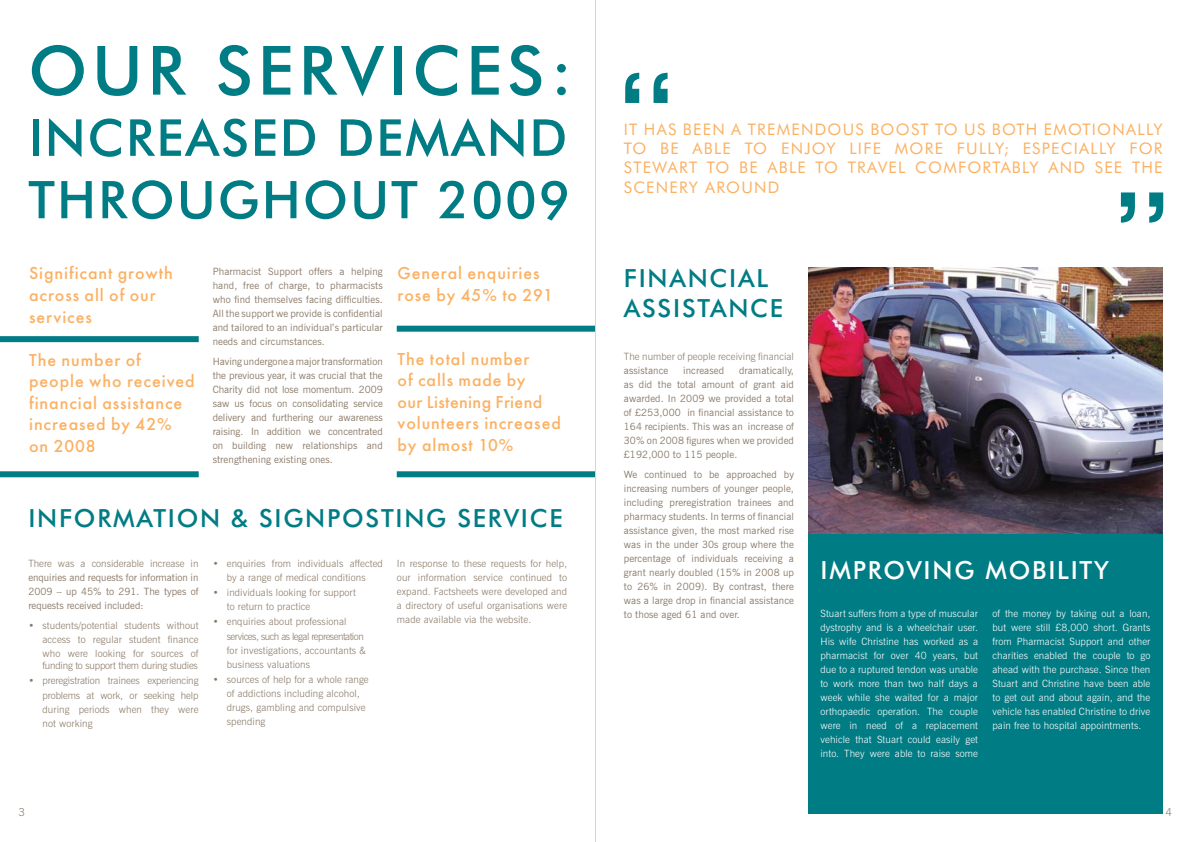
<style>
.page{position:relative;width:1191px;height:842px;background:#fff}
.page>*{position:absolute;margin:0;border:0;box-sizing:border-box;transform-origin:0 0}
.t1{font:117px "Astute S Si";color:#007c85}
.t2{font:500 68px "Futura BT";letter-spacing:.07em;color:#007c85}
.t3{font:500 52px "Futura BT";letter-spacing:.045em;color:#007c85}
.t4{font:500 51px "Futura BT";letter-spacing:.035em;color:#007c85}
.t5{font:500 25px/30px "Futura BT";letter-spacing:.07em;color:#007c85}
.t6{font:500 25px "Futura BT";letter-spacing:.07em;color:#fff}
.t7{font:18px/21.6px "Futura Mdm";letter-spacing:.05em;color:#fbb163}
.t8{font:16px/19.2px "Futura BT";letter-spacing:.08em;color:#fbb163;text-align:justify}
.t9{font:300 11px "News Gothic BT";color:#8a7967}
.t10{font:10px/14px "News Gothic BT";letter-spacing:.01em;color:#8a7967;text-align:justify}
.t11{font:300 10px/14px "News Gothic BT";letter-spacing:.01em;color:#8a7967}
.t12{font:300 10px/14px "News Gothic BT";letter-spacing:.01em;color:#fff;text-align:justify}
.t13{font:300 10px/15px "News Gothic BT";letter-spacing:-.01em;color:#8a7967;text-align:right}
.t14{font:300 10px/15px "News Gothic BT";letter-spacing:-.05em;color:#8a7967}
.t15{font:300 10px "News Gothic BT";letter-spacing:-.02em;color:#8a7967}
</style>
<div class="page">
<div style="left:808px;top:527px;width:354px;height:287px;background:#007c85"></div>
<img style="left:808px;top:267px;width:354px;height:267px">
<div style="left:0;top:336px;width:199px;height:6px;background:#007c85"></div>
<div style="left:0;top:471px;width:199px;height:6px;background:#007c85"></div>
<div style="left:397px;top:326px;width:198px;height:6px;background:#007c85"></div>
<div style="left:397px;top:471px;width:198px;height:6px;background:#007c85"></div>
<hr style="left:595px;top:0;width:1px;height:842px;background:#d1d3d4">
<h2 class="t2" style="left:28px;top:29px;width:546px">OUR SERVICES:</h2>
<h3 class="t4" style="left:28px;top:107px;width:540px">INCREASED DEMAND</h3>
<h3 class="t3" style="left:28px;top:168px;width:543px">THROUGHOUT 2009</h3>
<h3 class="t7" style="left:29px;top:264px;width:145px">Significant growth across all of our services</h3>
<h3 class="t7" style="left:29px;top:350px;width:167px">The number of people who received financial assistance increased by 42% on 2008</h3>
<p class="t10" style="left:213px;top:264px;width:172px">Pharmacist Support offers a helping hand, free of charge, to pharmacists who find themselves facing difficulties.<br>All the support we provide is confidential and tailored to an individual’s particular needs and circumstances.</p>
<p class="t10" style="left:213px;top:354px;width:172px">Having undergone a major transformation the previous year, it was crucial that the Charity did not lose momentum. 2009 saw us focus on consolidating service delivery and furthering our awareness raising. In addition we concentrated on building new relationships and strengthening existing ones.</p>
<h3 class="t7" style="left:397px;top:264px;width:157px">General enquiries rose by 45% to 291</h3>
<h3 class="t7" style="left:397px;top:349px;width:165px">The total number<br>of calls made by<br>our Listening Friend volunteers increased by almost 10%</h3>
<h3 class="t5" style="left:28px;top:503px;width:536px">INFORMATION &amp; SIGNPOSTING SERVICE</h3>
<p class="t11" style="left:213px;top:557px;width:172px;text-align:center">• enquiries from individuals affected by a range of medical conditions</p>
<p class="t11" style="left:227px;top:586px;width:131px;text-indent:-14px">• individuals looking for support to return to practice</p>
<p class="t14" style="left:227px;top:614px;width:138px;text-indent:-14px">• enquiries about professional services, such as legal representation</p>
<p class="t11" style="left:227px;top:644px;width:140px">for investigations, accountants &amp; business valuations</p>
<p class="t11" style="left:227px;top:673px;width:143px;text-indent:-14px">• sources of help for a whole range of addictions including alcohol, drugs, gambling and compulsive spending</p>
<p class="t11" style="left:397px;top:557px;width:172px;text-align:justify">In response to these requests for help, our information service continued to expand. Factsheets were developed and a directory of useful organisations were made available via the website.</p>
<p class="t11" style="left:28px;top:557px;width:172px">There was a considerable increase in</p>
<p class="t10" style="left:28px;top:571px;width:172px">enquiries and requests for information in 2009 – up 45% to 291. The types of requests received included:</p>
<p class="t11" style="left:43px;top:619px;width:157px;text-align:justify;text-indent:-14px">• students/potential students without access to regular student finance who were looking for sources of</p>
<p class="t15" style="left:43px;top:660px;width:157px">funding to support them during studies</p>
<p class="t13" style="left:28px;top:673px;width:172px">• preregistration trainees experiencing problems at work, or seeking help</p>
<p class="t11" style="left:43px;top:703px;width:157px">during periods when they were not working</p>
<h1 class="t1" style="left:616px;top:45px;width:62px">“</h1>
<h3 class="t8" style="left:624px;top:120px;width:540px">IT HAS BEEN A TREMENDOUS BOOST TO US BOTH EMOTIONALLY TO BE ABLE TO ENJOY LIFE MORE FULLY; ESPECIALLY FOR STEWART TO BE ABLE TO TRAVEL COMFORTABLY AND SEE THE SCENERY AROUND</h3>
<h1 class="t1" style="left:1111px;top:164px;width:62px">”</h1>
<h3 class="t5" style="left:624px;top:262px;width:161px">FINANCIAL<br>ASSISTANCE</h3>
<p class="t11" style="left:624px;top:350px;width:172px">The number of people receiving financial</p>
<p class="t10" style="left:624px;top:364px;width:46px">assistance</p>
<p class="t10" style="left:683px;top:364px;width:42px">increased</p>
<p class="t10" style="left:624px;top:364px;width:172px;text-indent:115px">dramatically, as did the total amount of grant aid awarded. In 2009 we provided a total of £253,000 in financial assistance to 164 recipients. This was an increase of 30% on 2008 figures when we provided £192,000 to 115 people.</p>
<p class="t10" style="left:624px;top:468px;width:172px">We continued to be approached by increasing numbers of younger people, including preregistration trainees and pharmacy students. In terms of financial assistance given, the most marked rise was in the under 30s group where the percentage of individuals receiving a grant nearly doubled (15% in 2008 up to 26% in 2009). By contrast, there was a large drop in financial assistance to those aged 61 and over.</p>
<h3 class="t6" style="left:820px;top:555px;width:290px">IMPROVING MOBILITY</h3>
<p class="t12" style="left:820px;top:607px;width:159px">Stuart suffers from a type of muscular dystrophy and is a wheelchair user.<br>His wife Christine has worked as a pharmacist for over 40 years, but due to a ruptured tendon was unable to work more than two half days a week while she waited for a major orthopaedic operation. The couple were in need of a replacement vehicle that Stuart could easily get into. They were able to raise some</p>
<p class="t12" style="left:992px;top:607px;width:159px">of the money by taking out a loan, but were still £8,000 short. Grants from Pharmacist Support and other charities enabled the couple to go ahead with the purchase. Since then Stuart and Christine have been able to get out and about again, and the vehicle has enabled Christine to drive pain free to hospital appointments.</p>
<p class="t9" style="left:18px;top:805px;width:8px">3</p>
<p class="t9" style="left:1165px;top:806px;width:8px">4</p>
</div>
